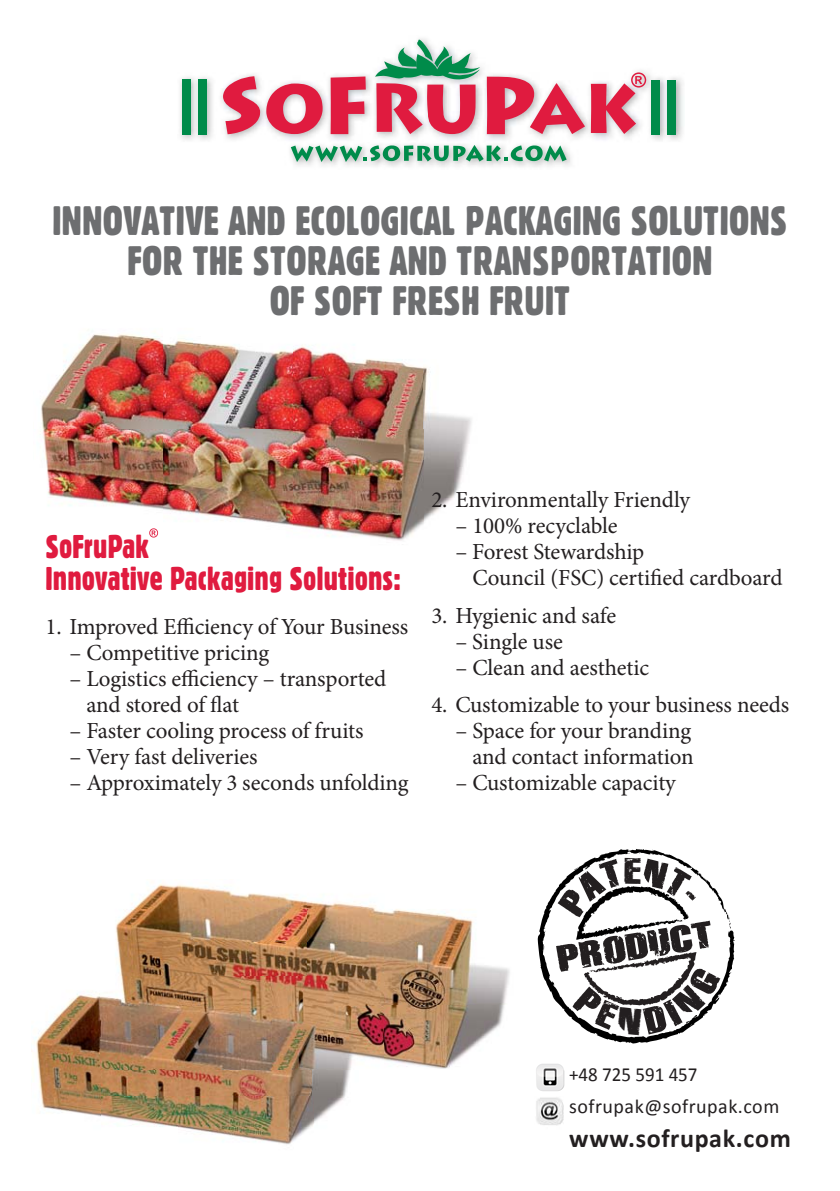
<style>
.page{position:relative;width:840px;height:1191px;background:#fff}
.page>*{position:absolute;margin:0;border:0;box-sizing:border-box;transform-origin:0 0}
.t1{font:40px/40px "Blok Sciagly EE";letter-spacing:.01em;color:#6d6e70;text-align:center}
.t2{font:36.8px "Disintegration";color:#231f20;scale:1.3 1}
.t3{font:32px/32px "Blok Sciagly EE";color:#e01b3f}
.t4{font:700 26px "Calibri";letter-spacing:.025em;color:#231f20}
.t5{font:23px/26px "Minion Pro";letter-spacing:-.005em;color:#231f20}
.t6{font:20px/32px "Calibri";letter-spacing:.025em;color:#231f20;scale:.95 1}
</style>
<div class="page">
<img style="left:41px;top:331px;width:431px;height:210px">
<svg style="left:149px;top:528px;width:9px;height:9px"></svg>
<img style="left:115px;top:884px;width:358px;height:58px">
<img style="left:117px;top:942px;width:190px;height:34px">
<img style="left:307px;top:942px;width:203px;height:63px">
<img style="left:383px;top:1005px;width:121px;height:64px">
<img style="left:32px;top:993px;width:69px;height:124px">
<img style="left:101px;top:1069px;width:250px;height:75px">
<img style="left:101px;top:976px;width:282px;height:93px">
<img style="left:180px;top:38px;width:503px;height:129px">
<svg style="left:223px;top:76px;width:37px;height:58px"></svg>
<svg style="left:266px;top:84px;width:56px;height:50px"></svg>
<svg style="left:330px;top:76px;width:35px;height:58px;background:#e25a73"></svg>
<svg style="left:486px;top:77px;width:98px;height:57px"></svg>
<div style="left:198px;top:79px;width:9px;height:55px;background:#008b4a"></div>
<div style="left:182px;top:79px;width:9px;height:55px;background:#008b4a"></div>
<div style="left:667px;top:80px;width:8px;height:54px;background:#008b4a"></div>
<div style="left:651px;top:80px;width:8px;height:54px;background:#008b4a"></div>
<svg style="left:375px;top:40px;width:104px;height:94px"></svg>
<svg style="left:590px;top:72px;width:55px;height:62px"></svg>
<svg style="left:290px;top:145px;width:276px;height:17px;background:#81bda1"></svg>
<img style="left:536px;top:1097px;width:28px;height:29px">
<img style="left:536px;top:1064px;width:29px;height:27px">
<svg style="left:537px;top:849px;width:197px;height:194px"></svg>
<h1 class="t1" style="left:52px;top:202px;width:736px">INNOVATIVE AND ECOLOGICAL PACKAGING SOLUTIONS<br>FOR THE STORAGE AND TRANSPORTATION<br>OF SOFT FRESH FRUIT</h1>
<h3 class="t3" style="left:45px;top:532px;width:357px">SoFruPak<br>Innovative Packaging Solutions:</h3>
<p class="t5" style="left:45px;top:615px;width:364px">1. Improved Efficiency of Your Business</p>
<p class="t5" style="left:69px;top:641px;width:201px">– Competitive pricing</p>
<p class="t5" style="left:86px;top:667px;width:301px;text-indent:-17px">– Logistics efficiency – transported and stored of flat</p>
<p class="t5" style="left:69px;top:719px;width:295px">– Faster cooling process of fruits</p>
<p class="t5" style="left:69px;top:745px;width:189px">– Very fast deliveries</p>
<p class="t5" style="left:69px;top:771px;width:340px">– Approximately 3 seconds unfolding</p>
<p class="t5" style="left:431px;top:489px;width:260px">2. Environmentally Friendly</p>
<p class="t5" style="left:455px;top:515px;width:164px">– 100% recyclable</p>
<p class="t5" style="left:472px;top:541px;width:311px;text-indent:-17px">– Forest Stewardship<br>Council (FSC) certified cardboard</p>
<p class="t5" style="left:431px;top:604px;width:186px">3. Hygienic and safe</p>
<p class="t5" style="left:455px;top:630px;width:109px">– Single use</p>
<p class="t5" style="left:455px;top:656px;width:195px">– Clean and aesthetic</p>
<p class="t5" style="left:431px;top:693px;width:359px">4. Customizable to your business needs</p>
<p class="t5" style="left:455px;top:719px;width:240px;text-align:right">– Space for your branding and contact information</p>
<p class="t5" style="left:455px;top:771px;width:222px">– Customizable capacity</p>
<h2 class="t2" style="left:553px;top:935px;width:123px;rotate:-9deg">PRODUCT</h2>
<p class="t6" style="left:569px;top:1060px;width:223px">+48 725 591 457 sofrupak@sofrupak.com</p>
<p class="t4" style="left:569px;top:1127px;width:223px">www.sofrupak.com</p>
</div>
